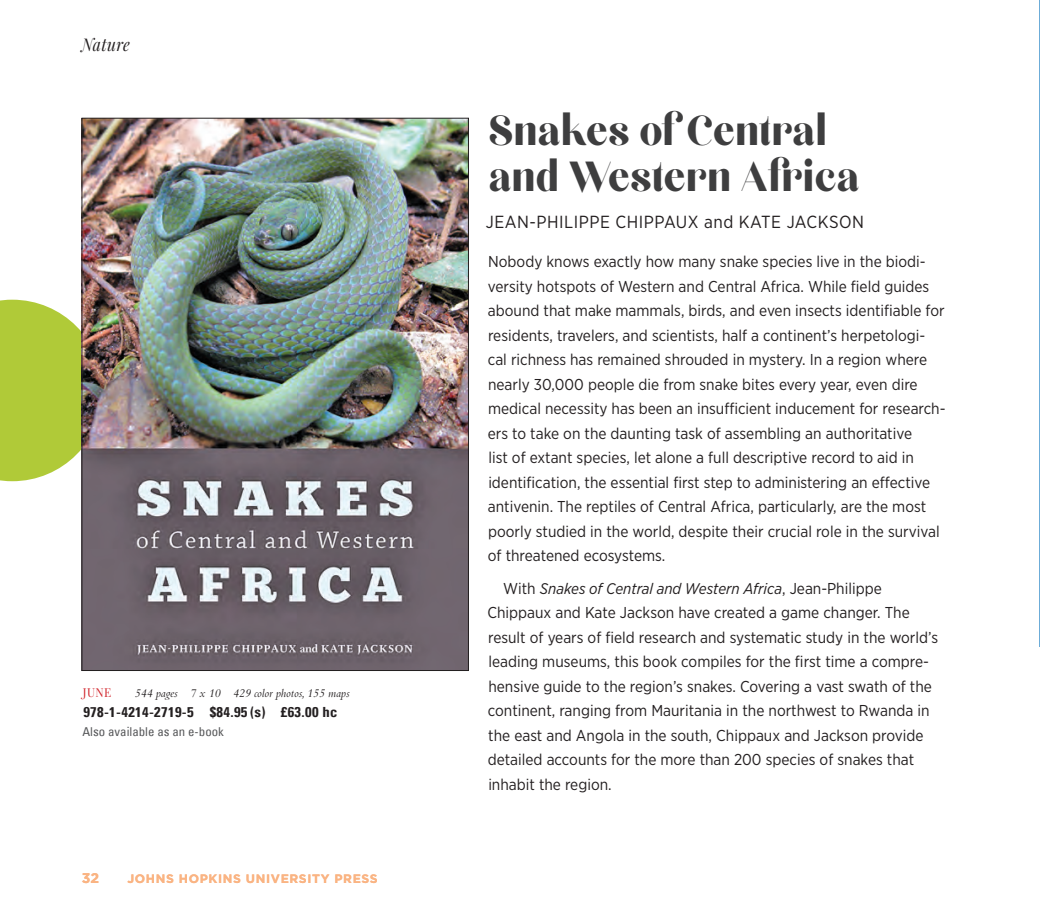
<style>
.page{position:relative;width:1040px;height:914px;background:#fff}
.page>*{position:absolute;margin:0;border:0;box-sizing:border-box;transform-origin:0 0}
.ti{font:52.5px/45.5px "Chloe";color:#3e3e3f;scale:.9 1}
.au{font:17.5px "Gotham Narrow";letter-spacing:.03em;color:#231f20}
.t1{font:italic 17.5px "Playfair Display";letter-spacing:.02em;color:#231f20;scale:.9 1}
.tx2{font:15.75px/24.5px "Gotham Narrow";color:#231f20}
.tx{font:15.75px/24.5px "Gotham Narrow";color:#231f20}
.tx-2{font:italic 15.4px "Gotham Narrow";color:#231f20}
.price2{font:700 condensed 14px "Univers";letter-spacing:.025em;color:#231f20;scale:1.05 1}
.bio{font:700 14px "Gotham";color:#fab483}
.price{font:italic 12.25px "Bembo";color:#231f20;scale:.96 1}
.bio-2{font:700 12.25px "Gotham";letter-spacing:.05em;color:#fab483}
.price2-2{font:condensed 12.25px "Univers";color:#57585a;scale:1.05 1}
.price-2{font:12.25px "Playfair Display";color:#d1232a;scale:.96 1}
.s1{font-style:normal;font-size:15.75px}
</style>
<div class="page">
<img style="left:1039px;top:0;width:1px;height:646px">
<svg style="left:0;top:300px;width:81px;height:181px;background:#b6ce48"></svg>
<img style="left:83px;top:120px;width:384px;height:549px">
<p class="t1" style="left:81px;top:33px;width:55px">Nature</p>
<p class="price-2" style="left:83px;top:684px;width:31px">JUNE</p>
<p class="price" style="left:134px;top:686px;width:226px">544 pages 7 x 10 429 color photos, 155 maps</p>
<p class="price2" style="left:83px;top:703px;width:244px">978-1-4214-2719-5 $84.95 (s) £63.00 hc</p>
<p class="price2-2" style="left:82px;top:723px;width:136px">Also available as an e-book</p>
<p class="bio" style="left:82px;top:868px;width:19px">32</p>
<p class="bio-2" style="left:127px;top:870px;width:252px">JOHNS HOPKINS UNIVERSITY PRESS</p>
<p class="ti" style="left:488px;top:107px;width:414px">Snakes of Central and Western Africa</p>
<p class="au" style="left:486px;top:211px;width:380px">JEAN-PHILIPPE CHIPPAUX and KATE JACKSON</p>
<p class="tx2" style="left:488px;top:249px;width:459px">Nobody knows exactly how many snake species live in the biodi&shy;versity hotspots of Western and Central Africa. While field guides abound that make mammals, birds, and even insects identifiable for residents, travelers, and scientists, half a continent’s herpetologi&shy;cal richness has remained shrouded in mystery. In a region where nearly 30,000 people die from snake bites every year, even dire medical necessity has been an insufficient inducement for research&shy;ers to take on the daunting task of assembling an authoritative<br>list of extant species, let alone a full descriptive record to aid in identification, the essential first step to administering an effective antivenin. The reptiles of Central Africa, particularly, are the most poorly studied in the world, despite their crucial role in the survival of threatened ecosystems.</p>
<p class="tx-2" style="left:503px;top:578px;width:380px"><span class="s1">With</span> Snakes of Central and Western Africa<span class="s1">, Jean-Philippe</span></p>
<p class="tx" style="left:487px;top:600px;width:452px">Chippaux and Kate Jackson have created a game changer. The result of years of field research and systematic study in the world’s leading museums, this book compiles for the first time a compre&shy;hensive guide to the region’s snakes. Covering a vast swath of the continent, ranging from Mauritania in the northwest to Rwanda in the east and Angola in the south, Chippaux and Jackson provide detailed accounts for the more than 200 species of snakes that inhabit the region.</p>
</div>
